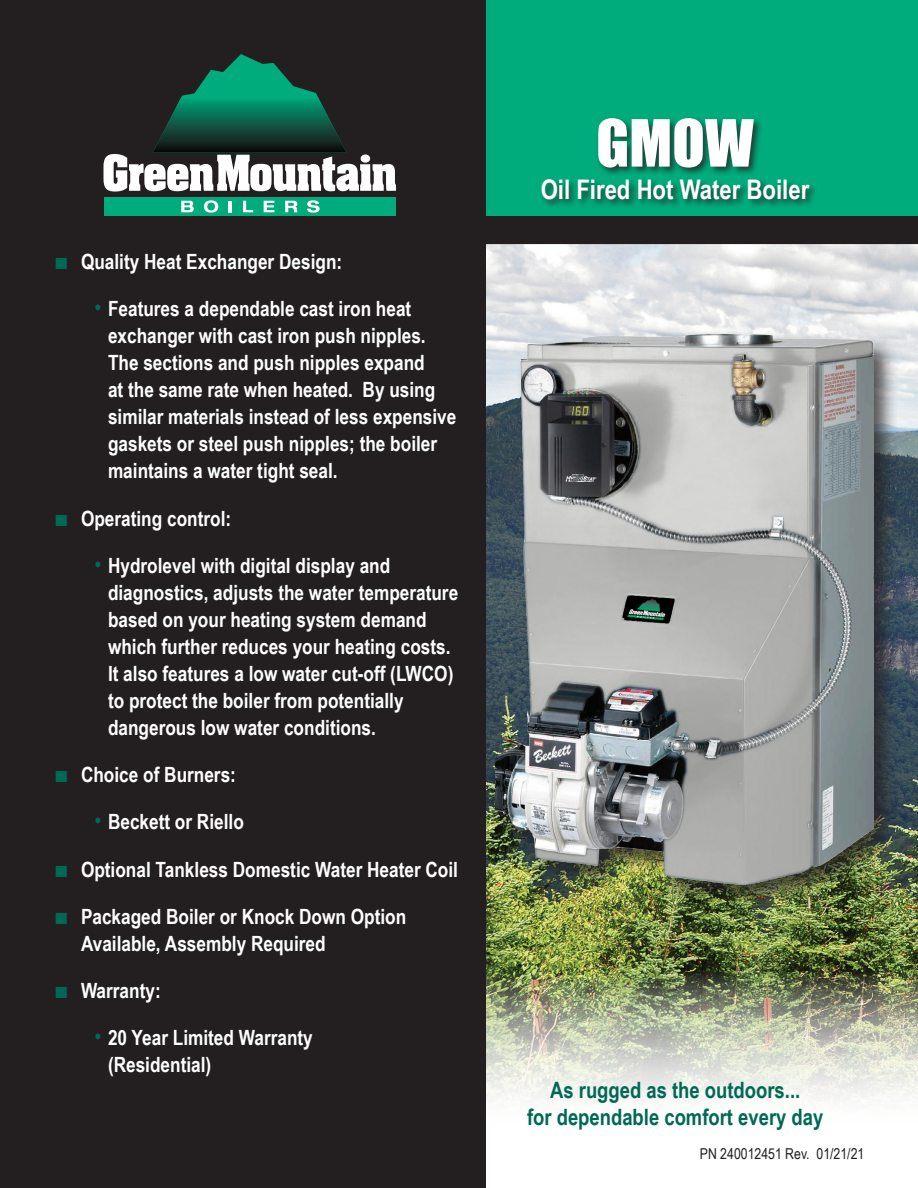
<style>
.page{position:relative;width:918px;height:1188px;background:#fff}
.page>*{position:absolute;margin:0;border:0;box-sizing:border-box;transform-origin:0 0}
.t1{font:60px "Impact";color:#fff}
.t2{font:700 27px "Arial Narrow";color:#fff}
.t3{font:700 22.5px "Arial Narrow";color:#006954}
.t4{font:700 21px/27px "Arial Narrow";color:#fff}
.t5{font:15px "Arial Narrow";color:#231f20}
.s1{font-family:"Arial";font-weight:400;font-size:24px;color:#006954}
.s2{font-weight:400;font-size:24px;color:#006954}
</style>
<div class="page">
<div style="left:0;top:0;width:486px;height:1188px;background:#231f20"></div>
<div style="left:486px;top:0;width:432px;height:216px;background:#00ac7c"></div>
<div style="left:486px;top:216px;width:432px;height:29px;background:#231f20"></div>
<img style="left:486px;top:245px;width:432px;height:854px">
<div style="left:104px;top:198px;width:292px;height:18px;background:#00ac7c"></div>
<svg style="left:181px;top:201px;width:13px;height:11px"></svg>
<svg style="left:204px;top:200px;width:14px;height:13px"></svg>
<svg style="left:229px;top:201px;width:3px;height:11px"></svg>
<svg style="left:243px;top:201px;width:10px;height:11px"></svg>
<svg style="left:264px;top:201px;width:10px;height:11px"></svg>
<svg style="left:285px;top:201px;width:13px;height:11px"></svg>
<svg style="left:307px;top:200px;width:13px;height:13px"></svg>
<svg style="left:104px;top:54px;width:292px;height:138px;background:#3f5a52"></svg>
<div style="left:540px;top:116px;width:279px;height:93px;background:#231f20;opacity:.75"></div>
<div style="left:490px;top:330px;width:409px;height:580px;background:#231f20;opacity:.75"></div>
<img style="left:495px;top:335px;width:378px;height:550px">
<p class="t4" style="left:54px;top:247px;width:290px"><span class="s1">■</span> Quality Heat Exchanger Design:</p>
<p class="t4" style="left:108px;top:294px;width:350px;text-indent:-14px"><span class="s2">•</span> Features a dependable cast iron heat exchanger with cast iron push nipples.<br>The sections and push nipples expand<br>at the same rate when heated. By using similar materials instead of less expensive gaskets or steel push nipples; the boiler maintains a water tight seal.</p>
<p class="t4" style="left:54px;top:504px;width:179px"><span class="s1">■</span> Operating control:</p>
<p class="t4" style="left:108px;top:551px;width:352px;text-indent:-14px"><span class="s2">•</span> Hydrolevel with digital display and diagnostics, adjusts the water temperature based on your heating system demand which further reduces your heating costs.<br>It also features a low water cut-off (LWCO) to protect the boiler from potentially dangerous low water conditions.</p>
<p class="t4" style="left:54px;top:760px;width:184px"><span class="s1">■</span> Choice of Burners:</p>
<p class="t4" style="left:94px;top:807px;width:151px"><span class="s2">•</span> Beckett or Riello</p>
<p class="t4" style="left:54px;top:855px;width:406px"><span class="s1">■</span> Optional Tankless Domestic Water Heater Coil</p>
<p class="t4" style="left:81px;top:902px;width:327px;text-indent:-27px"><span class="s1">■</span> Packaged Boiler or Knock Down Option<br>Available, Assembly Required</p>
<p class="t4" style="left:54px;top:976px;width:108px"><span class="s1">■</span> Warranty:</p>
<p class="t4" style="left:108px;top:1023px;width:206px;text-indent:-14px"><span class="s2">•</span> 20 Year Limited Warranty (Residential)</p>
<p class="t1" style="left:596px;top:97px;width:159px">GMOW</p>
<p class="t2" style="left:541px;top:169px;width:270px">Oil Fired Hot Water Boiler</p>
<p class="t3" style="left:550px;top:1074px;width:252px">As rugged as the outdoors...</p>
<p class="t3" style="left:527px;top:1101px;width:298px">for dependable comfort every day</p>
<p class="t5" style="left:700px;top:1143px;width:166px">PN 240012451 Rev. 01/21/21</p>
</div>
